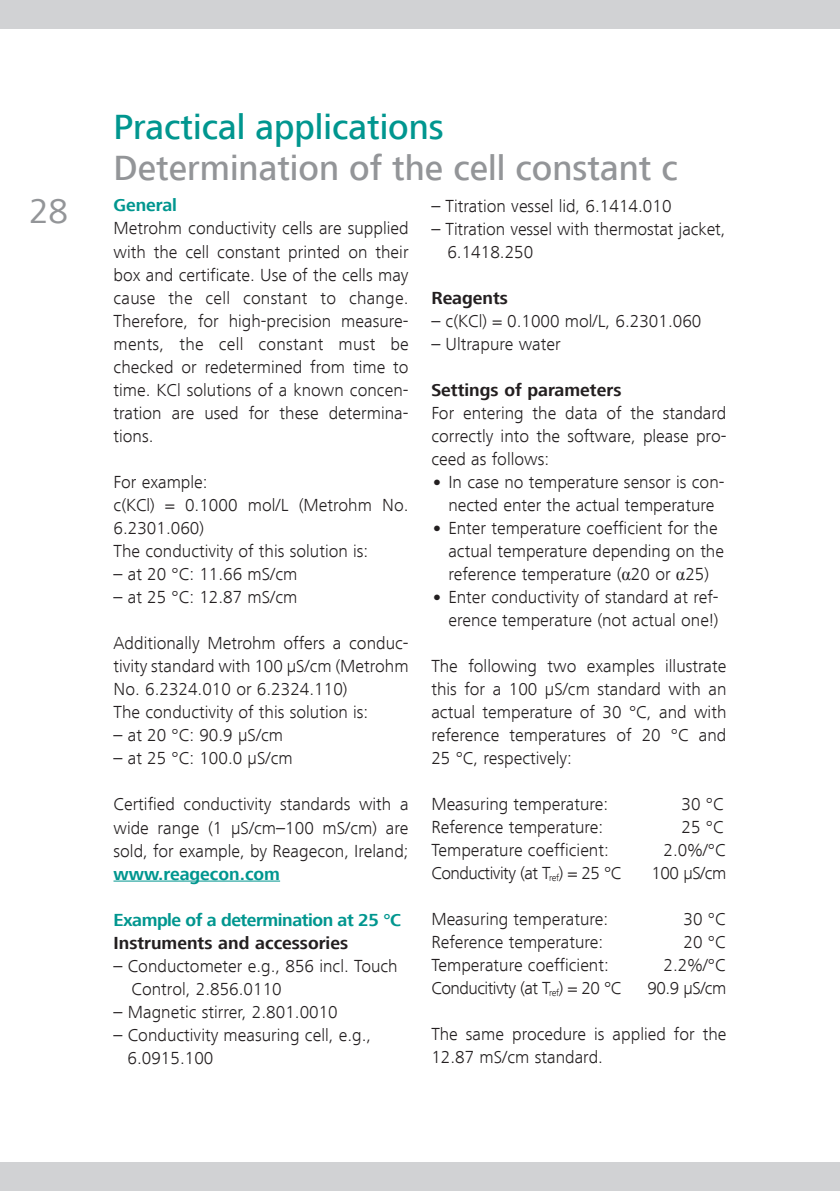
<style>
.page{position:relative;width:840px;height:1191px;background:#fff}
.page>*{position:absolute;margin:0;border:0;box-sizing:border-box;transform-origin:0 0}
.t1{font:500 36px "Frutiger Next LT";color:#939598}
.t2{font:500 36px "Frutiger Next LT";color:#00968f}
.t3{font:36px "Frutiger Next LT";color:#939598}
.t4{font:300 18px/23px "Frutiger Next LT";color:#231f20}
.t5{font:700 18px "Frutiger Next LT";color:#231f20}
.t6{font:300 18px "Frutiger Next LT";letter-spacing:-.03em;color:#231f20}
.t7{font:700 18px "Frutiger Next LT";letter-spacing:-.025em;color:#00968f}
.t8{font:700 18px "Frutiger Next LT";color:#00968f}
.s1{font-weight:800}
.s2{font-family:"Times New Roman";font-weight:400}
</style>
<div class="page">
<div style="left:0;top:0;width:839px;height:28px;background:#d1d2d4"></div>
<div style="left:0;top:1162px;width:839px;height:29px;background:#d1d2d4"></div>
<hr style="left:113px;top:880px;width:167px;height:1px;background:#00968f">
<h1 class="t3" style="left:29px;top:191px;width:41px">28</h1>
<h1 class="t2" style="left:113px;top:107px;width:331px">Practical applications</h1>
<h1 class="t1" style="left:113px;top:148px;width:565px">Determination of the cell constant c</h1>
<p class="t8" style="left:113px;top:195px;width:65px">General</p>
<p class="t4" style="left:113px;top:217px;width:296px;text-align:justify">Metrohm conductivity cells are supplied with the cell constant printed on their box and certificate. Use of the cells may cause the cell constant to change.<br>Therefore, for high-precision measure&shy;ments, the cell constant must be checked or redetermined from time to time. KCl solutions of a known concen&shy;tration are used for these determina&shy;tions.</p>
<p class="t4" style="left:113px;top:470px;width:296px">For example:<br>c(KCl) = 0.1000 mol/L (Metrohm No.<br>6.2301.060)<br>The conductivity of this solution is:</p>
<p class="t4" style="left:113px;top:562px;width:185px">– at 20 °C: 11.66 mS/cm</p>
<p class="t4" style="left:113px;top:585px;width:185px">– at 25 °C: 12.87 mS/cm</p>
<p class="t4" style="left:113px;top:631px;width:296px">Additionally Metrohm offers a conduc&shy;tivity standard with 100 μS/cm (Metrohm No. 6.2324.010 or 6.2324.110)<br>The conductivity of this solution is:</p>
<p class="t4" style="left:113px;top:723px;width:171px">– at 20 °C: 90.9 μS/cm</p>
<p class="t4" style="left:113px;top:746px;width:181px">– at 25 °C: 100.0 μS/cm</p>
<p class="t4" style="left:113px;top:792px;width:296px;text-align:justify">Certified conductivity standards with a wide range (1 μS/cm–100 mS/cm) are sold, for example, by Reagecon, Ireland;</p>
<p class="t8" style="left:113px;top:863px;width:168px">www.reagecon.com</p>
<p class="t7" style="left:113px;top:909px;width:289px">Example of a determination at 25 °C</p>
<p class="t5" style="left:113px;top:932px;width:236px">Instruments and accessories</p>
<p class="t4" style="left:131px;top:954px;width:267px;text-indent:-18px">– Conductometer e.g., 856 incl. Touch<br>Control, 2.856.0110</p>
<p class="t4" style="left:113px;top:1000px;width:226px">– Magnetic stirrer, 2.801.0010</p>
<p class="t4" style="left:127px;top:1023px;width:245px;text-indent:-14px">– Conductivity measuring cell, e.g.,<br>6.0915.100</p>
<p class="t4" style="left:431px;top:194px;width:241px">– Titration vessel lid, 6.1414.010</p>
<p class="t4" style="left:447px;top:217px;width:279px;text-indent:-16px">– Titration vessel with thermostat jacket,<br>6.1418.250</p>
<p class="t5" style="left:431px;top:288px;width:78px">Reagents</p>
<p class="t4" style="left:431px;top:309px;width:271px">– c(KCl) = 0.1000 mol/L, 6.2301.060</p>
<p class="t4" style="left:431px;top:332px;width:131px">– Ultrapure water</p>
<p class="t5" style="left:431px;top:380px;width:191px">Settings of parameters</p>
<p class="t4" style="left:431px;top:401px;width:296px;text-align:justify">For entering the data of the standard correctly into the software, please pro&shy;ceed as follows:</p>
<p class="t4" style="left:431px;top:470px;width:294px;text-align:center"><span class="s1">•</span> In case no temperature sensor is con&shy;nected enter the actual temperature</p>
<p class="t4" style="left:448px;top:516px;width:277px;text-indent:-17px"><span class="s1">•</span> Enter temperature coefficient for the actual temperature depending on the reference temperature (<span class="s2">α</span>20 or <span class="s2">α</span>25)</p>
<p class="t4" style="left:431px;top:585px;width:288px;text-align:right"><span class="s1">•</span> Enter conductivity of standard at ref&shy;erence temperature (not actual one!)</p>
<p class="t4" style="left:431px;top:654px;width:296px;text-align:justify">The following two examples illustrate this for a 100 μS/cm standard with an actual temperature of 30 °C, and with reference temperatures of 20 °C and 25 °C, respectively:</p>
<p class="t4" style="left:431px;top:792px;width:178px">Measuring temperature:</p>
<p class="t4" style="left:681px;top:792px;width:44px">30 °C</p>
<p class="t4" style="left:431px;top:815px;width:173px">Reference temperature:</p>
<p class="t4" style="left:681px;top:815px;width:44px">25 °C</p>
<p class="t4" style="left:431px;top:838px;width:179px">Temperature coefficient:</p>
<p class="t4" style="left:663px;top:838px;width:63px">2.0%/°C</p>
<p class="t6" style="left:431px;top:863px;width:191px">Conductivity (at T<sub>ref</sub>) = 25 °C</p>
<p class="t4" style="left:651px;top:861px;width:76px">100 μS/cm</p>
<p class="t4" style="left:431px;top:907px;width:178px">Measuring temperature:</p>
<p class="t4" style="left:683px;top:907px;width:44px">30 °C</p>
<p class="t4" style="left:431px;top:930px;width:173px">Reference temperature:</p>
<p class="t4" style="left:683px;top:930px;width:44px">20 °C</p>
<p class="t4" style="left:431px;top:953px;width:179px">Temperature coefficient:</p>
<p class="t4" style="left:663px;top:953px;width:63px">2.2%/°C</p>
<p class="t6" style="left:431px;top:978px;width:191px">Conducitivty (at T<sub>ref</sub>) = 20 °C</p>
<p class="t4" style="left:647px;top:976px;width:80px">90.9 μS/cm</p>
<p class="t4" style="left:431px;top:1022px;width:296px">The same procedure is applied for the<br>12.87 mS/cm standard.</p>
</div>
